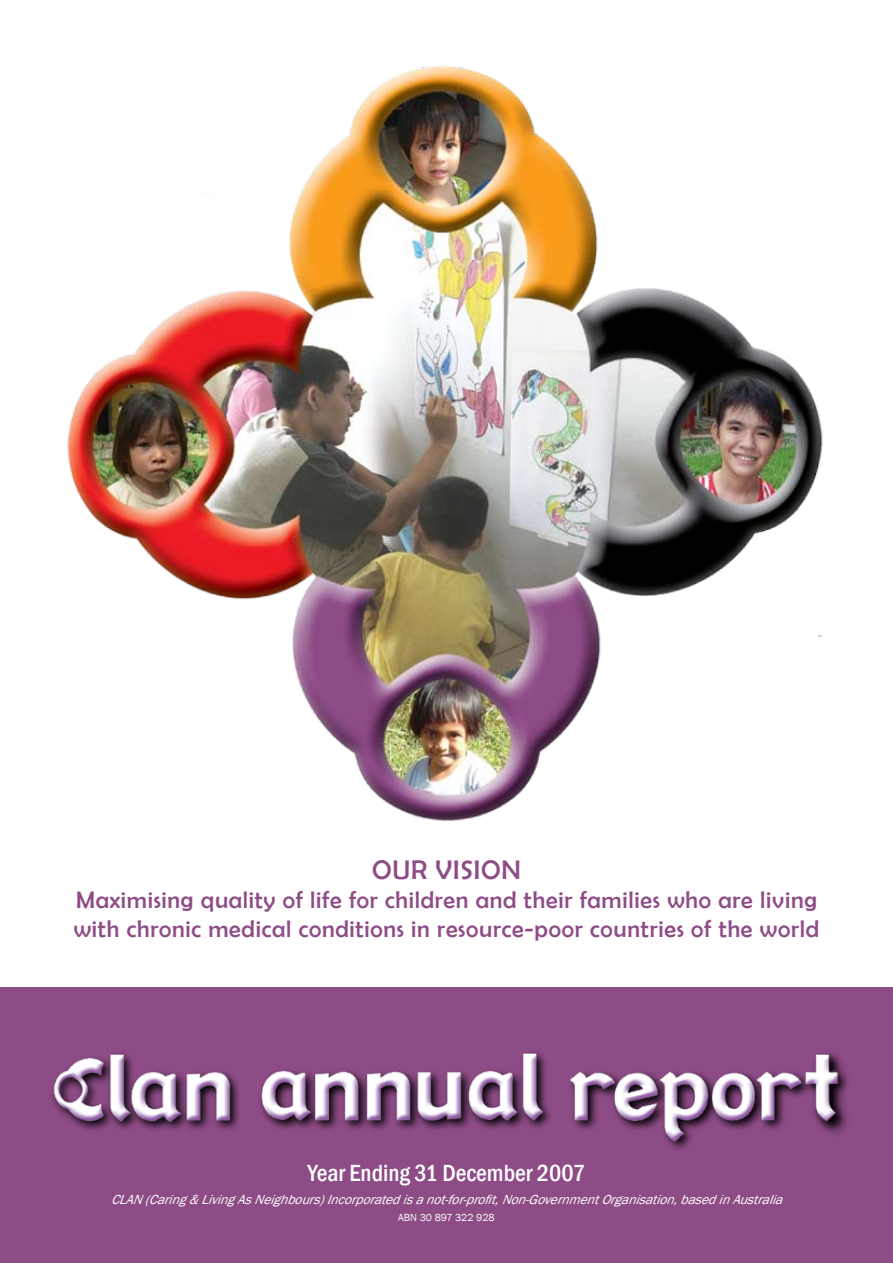
<style>
.page{position:relative;width:893px;height:1263px;background:#fff}
.page>*{position:absolute;margin:0;border:0;box-sizing:border-box;transform-origin:0 0}
.t1{font:27px "Berlin Sans FB";letter-spacing:.03em;color:#8e4c87}
.t2{font:24px/28.8px "Berlin Sans FB";letter-spacing:.03em;color:#8e4c87}
.t3{font:500 condensed 24px "Franklin Gothic";color:#fff}
.t4{font:italic 13.5px "Franklin Gothic";color:#fff}
.t5{font:10.5px "Franklin Gothic";color:#fff}
</style>
<div class="page">
<img style="left:67px;top:66px;width:756px;height:756px">
<div style="left:0;top:987px;width:893px;height:276px;background:#8e4c87"></div>
<img style="left:52px;top:1052px;width:793px;height:97px">
<p class="t1" style="left:372px;top:855px;width:150px">OUR VISION</p>
<p class="t2" style="left:74px;top:885px;width:747px">Maximising quality of life for children and their families who are living with chronic medical conditions in resource-poor countries of the world</p>
<p class="t3" style="left:308px;top:1157px;width:279px">Year Ending 31 December 2007</p>
<p class="t4" style="left:111px;top:1191px;width:679px">CLAN(Caring&amp;LivingAsNeighbours)Incorporatedisanot-for-profit,Non-GovernmentOrganisation,basedinAustralia</p>
<p class="t5" style="left:398px;top:1211px;width:98px">ABN 30 897 322 928</p>
</div>
